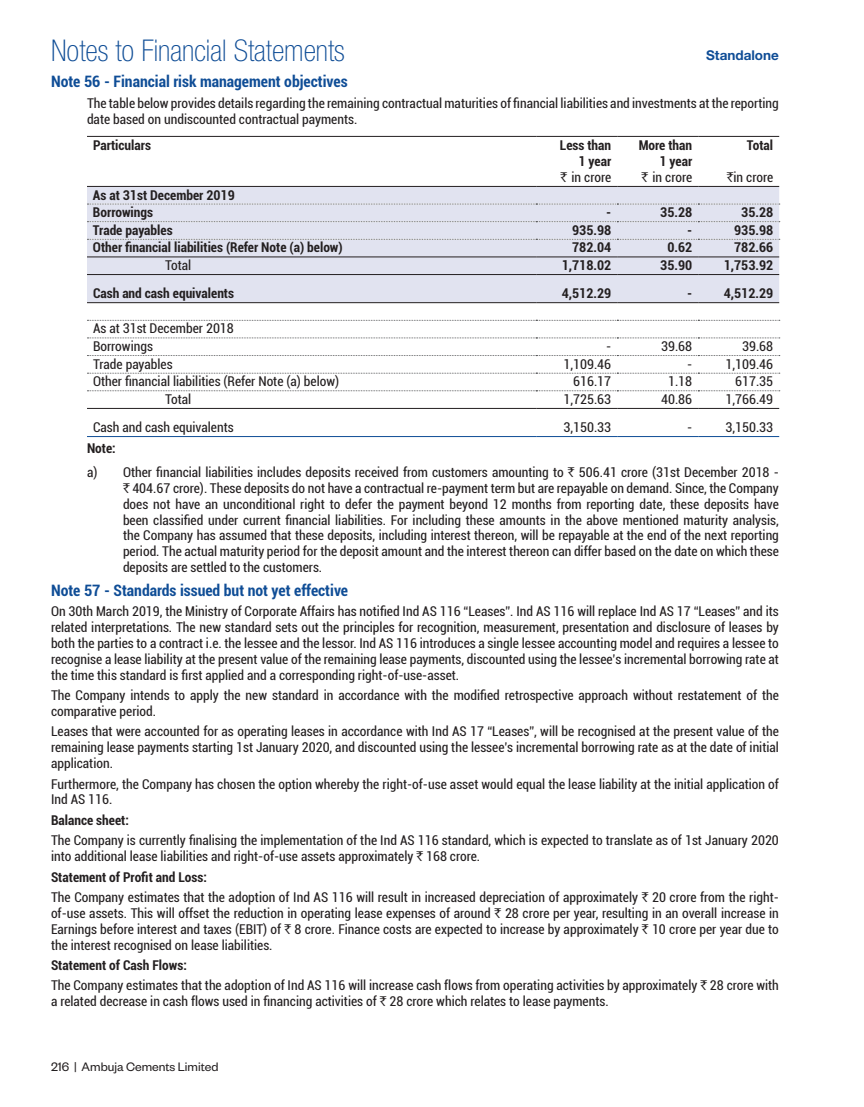
<style>
.page{position:relative;width:864px;height:1107px;background:#fff}
.page>*{position:absolute;margin:0;border:0;box-sizing:border-box;transform-origin:0 0}
.t1{font:100 condensed 30px "Helvetica Neue LT Pro";color:#0f4d96}
.t2{font:700 condensed 15.75px "Roboto";color:#0f4d96}
.t3{font:condensed 13.5px/15.9px "Roboto";color:#231f20}
.t4{font:700 condensed 13.5px/16.2px "Roboto";color:#231f20;text-align:right}
.t5{font:13.5px "Founders Grotesk";color:#231f20}
.t6{font:700 13.5px "Helvetica Neue LT Std";color:#0f4d96}
.s1{font-family:"Rupee Foradian";font-weight:400;font-stretch:normal}
.s2{font-weight:400}
.s3{font-family:"Rupee Foradian";font-stretch:normal}
.s4{font-weight:700}
</style>
<div class="page">
<div style="left:87px;top:187px;width:692px;height:115px;background:#e1e3f0"></div>
<svg style="left:87px;top:204px;width:693px;height:1px"></svg>
<svg style="left:87px;top:221px;width:693px;height:1px"></svg>
<svg style="left:87px;top:239px;width:693px;height:1px"></svg>
<svg style="left:87px;top:320px;width:693px;height:1px"></svg>
<svg style="left:87px;top:338px;width:693px;height:1px"></svg>
<svg style="left:87px;top:355px;width:693px;height:1px"></svg>
<svg style="left:87px;top:373px;width:693px;height:1px"></svg>
<svg style="left:87px;top:390px;width:693px;height:1px"></svg>
<hr style="left:87px;top:136px;width:449px;height:1px;background:#231f20">
<hr style="left:536px;top:136px;width:81px;height:1px;background:#231f20">
<hr style="left:617px;top:136px;width:81px;height:1px;background:#231f20">
<hr style="left:698px;top:136px;width:81px;height:1px;background:#231f20">
<hr style="left:87px;top:408px;width:449px;height:1px;background:#231f20">
<hr style="left:536px;top:408px;width:81px;height:1px;background:#231f20">
<hr style="left:617px;top:408px;width:81px;height:1px;background:#231f20">
<hr style="left:698px;top:408px;width:81px;height:1px;background:#231f20">
<hr style="left:87px;top:436px;width:449px;height:1px;background:#0f4d96">
<hr style="left:536px;top:436px;width:81px;height:1px;background:#0f4d96">
<hr style="left:617px;top:436px;width:81px;height:1px;background:#0f4d96">
<hr style="left:698px;top:436px;width:81px;height:1px;background:#0f4d96">
<hr style="left:87px;top:186px;width:449px;height:1px;background:#231f20">
<hr style="left:536px;top:186px;width:81px;height:1px;background:#231f20">
<hr style="left:617px;top:186px;width:81px;height:1px;background:#231f20">
<hr style="left:698px;top:186px;width:81px;height:1px;background:#231f20">
<hr style="left:87px;top:274px;width:449px;height:1px;background:#231f20">
<hr style="left:536px;top:274px;width:81px;height:1px;background:#231f20">
<hr style="left:617px;top:274px;width:81px;height:1px;background:#231f20">
<hr style="left:698px;top:274px;width:81px;height:1px;background:#231f20">
<hr style="left:87px;top:302px;width:449px;height:1px;background:#231f20">
<hr style="left:536px;top:302px;width:81px;height:1px;background:#231f20">
<hr style="left:617px;top:302px;width:81px;height:1px;background:#231f20">
<hr style="left:698px;top:302px;width:81px;height:1px;background:#231f20">
<hr style="left:87px;top:257px;width:449px;height:1px;background:#231f20">
<hr style="left:536px;top:257px;width:81px;height:1px;background:#231f20">
<hr style="left:617px;top:257px;width:81px;height:1px;background:#231f20">
<hr style="left:698px;top:257px;width:81px;height:1px;background:#231f20">
<h1 class="t1" style="left:51px;top:34px;width:295px">Notes to Financial Statements</h1>
<p class="t6" style="left:706px;top:47px;width:74px">Standalone</p>
<p class="t3" style="left:87px;top:94px;width:693px">The table below provides details regarding the remaining contractual maturities of financial liabilities and investments at the reporting date based on undiscounted contractual payments.</p>
<p class="t4" style="left:93px;top:136px;width:59px">Particulars</p>
<p class="t4" style="left:560px;top:136px;width:53px">Less than<br>1 year<br><span class="s1">`</span> <span class="s2">in crore</span></p>
<p class="t4" style="left:639px;top:136px;width:55px">More than<br>1 year<br><span class="s1">`</span> <span class="s2">in crore</span></p>
<p class="t4" style="left:747px;top:136px;width:28px">Total</p>
<p class="t2" style="left:51px;top:71px;width:298px">Note 56 - Financial risk management objectives</p>
<p class="t3" style="left:727px;top:169px;width:48px"><span class="s3">`</span>in crore</p>
<p class="t4" style="left:93px;top:185px;width:143px;line-height:17.7px;text-align:left">As at 31st December 2019<br>Borrowings</p>
<p class="t4" style="left:606px;top:204px;width:7px">-</p>
<p class="t4" style="left:660px;top:204px;width:33px">35.28</p>
<p class="t4" style="left:741px;top:204px;width:33px">35.28</p>
<p class="t4" style="left:93px;top:221px;width:81px">Trade payables</p>
<p class="t4" style="left:572px;top:221px;width:41px">935.98</p>
<p class="t4" style="left:687px;top:221px;width:7px">-</p>
<p class="t4" style="left:734px;top:221px;width:41px">935.98</p>
<p class="t4" style="left:93px;top:239px;width:251px">Other financial liabilities (Refer Note (a) below)</p>
<p class="t4" style="left:572px;top:239px;width:41px">782.04</p>
<p class="t4" style="left:667px;top:239px;width:26px">0.62</p>
<p class="t4" style="left:734px;top:239px;width:41px">782.66</p>
<p class="t3" style="left:165px;top:257px;width:28px">Total</p>
<p class="t4" style="left:562px;top:257px;width:51px">1,718.02</p>
<p class="t4" style="left:660px;top:257px;width:33px">35.90</p>
<p class="t4" style="left:724px;top:257px;width:51px">1,753.92</p>
<p class="t4" style="left:93px;top:285px;width:143px">Cash and cash equivalents</p>
<p class="t4" style="left:562px;top:285px;width:51px">4,512.29</p>
<p class="t4" style="left:687px;top:285px;width:88px">- 4,512.29</p>
<p class="t3" style="left:93px;top:319px;width:142px;line-height:17.7px">As at 31st December 2018<br>Borrowings</p>
<p class="t3" style="left:606px;top:338px;width:7px">-</p>
<p class="t3" style="left:661px;top:338px;width:33px">39.68</p>
<p class="t3" style="left:742px;top:338px;width:33px">39.68</p>
<p class="t3" style="left:93px;top:355px;width:81px">Trade payables</p>
<p class="t3" style="left:563px;top:355px;width:49px">1,109.46</p>
<p class="t3" style="left:687px;top:355px;width:7px">-</p>
<p class="t3" style="left:725px;top:355px;width:49px">1,109.46</p>
<p class="t3" style="left:93px;top:373px;width:248px">Other financial liabilities (Refer Note (a) below)</p>
<p class="t3" style="left:573px;top:373px;width:40px">616.17</p>
<p class="t3" style="left:668px;top:373px;width:26px">1.18</p>
<p class="t3" style="left:735px;top:373px;width:40px">617.35</p>
<p class="t3" style="left:165px;top:391px;width:28px">Total</p>
<p class="t3" style="left:563px;top:391px;width:49px">1,725.63</p>
<p class="t3" style="left:661px;top:391px;width:33px">40.86</p>
<p class="t3" style="left:725px;top:391px;width:49px">1,766.49</p>
<p class="t3" style="left:93px;top:419px;width:142px">Cash and cash equivalents</p>
<p class="t3" style="left:563px;top:419px;width:49px">3,150.33</p>
<p class="t3" style="left:687px;top:419px;width:7px">-</p>
<p class="t3" style="left:725px;top:419px;width:49px">3,150.33</p>
<p class="t3" style="left:87px;top:436px;width:693px;line-height:23.7px"><span class="s4">Note:<br></span>a) Other financial liabilities includes deposits received from customers amounting to <span class="s3">`</span> 506.41 crore (31st December 2018 -</p>
<p class="t3" style="left:123px;top:480px;width:657px;text-align:justify"><span class="s3">`</span> 404.67 crore). These deposits do not have a contractual re-payment term but are repayable on demand. Since, the Company does not have an unconditional right to defer the payment beyond 12 months from reporting date, these deposits have been classified under current financial liabilities. For including these amounts in the above mentioned maturity analysis, the Company has assumed that these deposits, including interest thereon, will be repayable at the end of the next reporting period. The actual maturity period for the deposit amount and the interest thereon can differ based on the date on which these deposits are settled to the customers.</p>
<p class="t2" style="left:51px;top:579px;width:299px">Note 57 - Standards issued but not yet effective</p>
<p class="t3" style="left:51px;top:603px;width:729px;text-align:justify">On 30th March 2019, the Ministry of Corporate Affairs has notified Ind AS 116 “Leases”. Ind AS 116 will replace Ind AS 17 “Leases” and its related interpretations. The new standard sets out the principles for recognition, measurement, presentation and disclosure of leases by both the parties to a contract i.e. the lessee and the lessor. Ind AS 116 introduces a single lessee accounting model and requires a lessee to recognise a lease liability at the present value of the remaining lease payments, discounted using the lessee’s incremental borrowing rate at the time this standard is first applied and a corresponding right-of-use-asset.</p>
<p class="t3" style="left:51px;top:687px;width:729px">The Company intends to apply the new standard in accordance with the modified retrospective approach without restatement of the comparative period.</p>
<p class="t3" style="left:51px;top:723px;width:729px;text-align:justify">Leases that were accounted for as operating leases in accordance with Ind AS 17 “Leases”, will be recognised at the present value of the remaining lease payments starting 1st January 2020, and discounted using the lessee’s incremental borrowing rate as at the date of initial application.</p>
<p class="t3" style="left:51px;top:775px;width:729px">Furthermore, the Company has chosen the option whereby the right-of-use asset would equal the lease liability at the initial application of<br>Ind AS 116.</p>
<p class="t4" style="left:51px;top:811px;width:79px">Balance sheet:</p>
<p class="t3" style="left:51px;top:832px;width:729px">The Company is currently finalising the implementation of the Ind AS 116 standard, which is expected to translate as of 1st January 2020 into additional lease liabilities and right-of-use assets approximately <span class="s3">`</span> 168 crore.</p>
<p class="t3" style="left:51px;top:866px;width:729px;line-height:20.4px"><span class="s4">Statement of Profit and Loss:<br></span>The Company estimates that the adoption of Ind AS 116 will result in increased depreciation of approximately <span class="s3">`</span> 20 crore from the right-</p>
<p class="t3" style="left:51px;top:905px;width:729px;text-align:justify">of-use assets. This will offset the reduction in operating lease expenses of around <span class="s3">`</span> 28 crore per year, resulting in an overall increase in Earnings before interest and taxes (EBIT) of <span class="s3">`</span> 8 crore. Finance costs are expected to increase by approximately <span class="s3">`</span> 10 crore per year due to the interest recognised on lease liabilities.</p>
<p class="t3" style="left:51px;top:955px;width:729px;line-height:20.4px"><span class="s4">Statement of Cash Flows:<br></span>The Company estimates that the adoption of Ind AS 116 will increase cash flows from operating activities by approximately <span class="s3">`</span> 28 crore with</p>
<p class="t3" style="left:51px;top:993px;width:559px">a related decrease in cash flows used in financing activities of <span class="s3">`</span> 28 crore which relates to lease payments.</p>
<p class="t5" style="left:51px;top:1058px;width:169px">216 | Ambuja Cements Limited</p>
</div>
